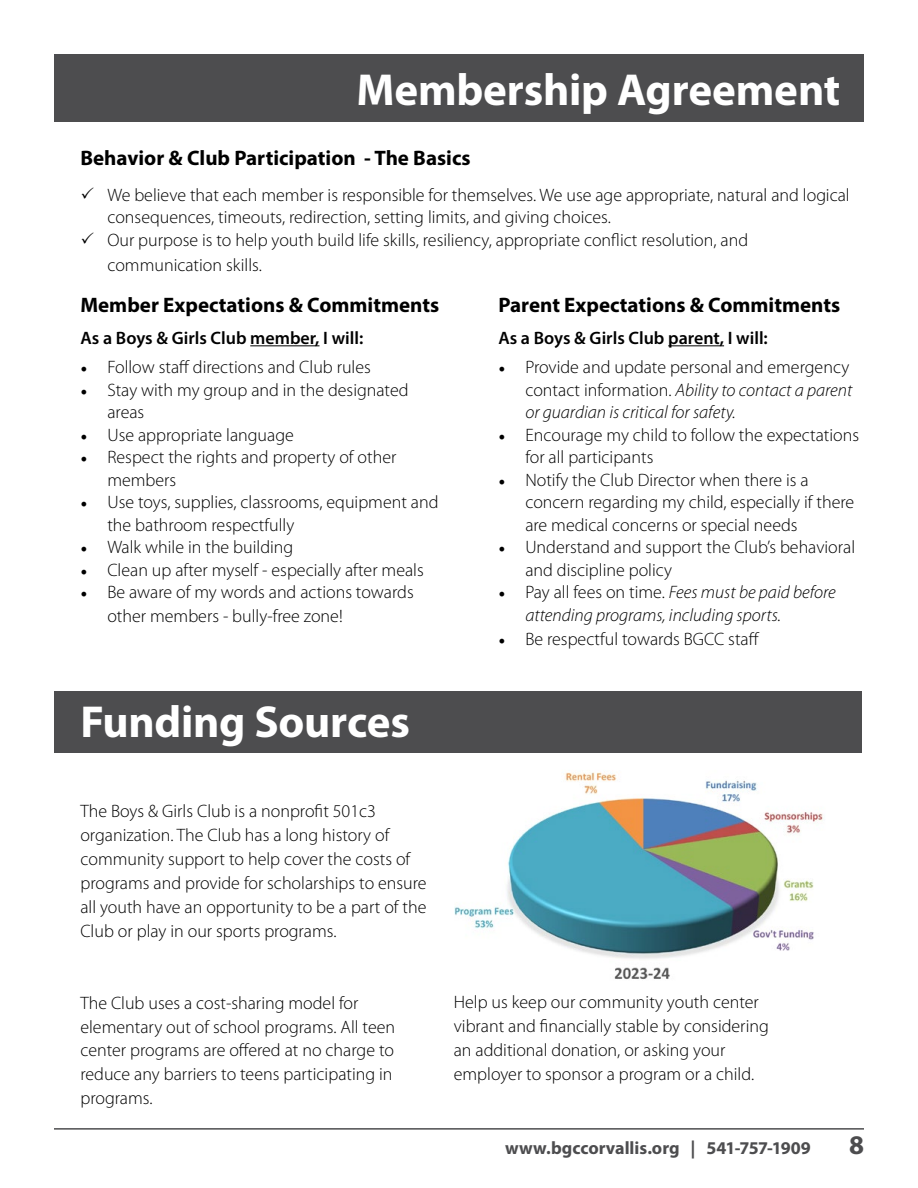
<style>
.page{position:relative;width:918px;height:1188px;background:#fff}
.page>*{position:absolute;margin:0;border:0;box-sizing:border-box;transform-origin:0 0}
.t1{font:700 45px "Myriad Pro";letter-spacing:-.005em;color:#fff}
.t2{font:700 27px "Myriad Pro";color:#4d4d4f}
.t3{font:700 21px "Myriad Pro";color:#000}
.t4{font:300 18px/24px "Myriad Pro";color:#000}
.t5{font:italic 300 18px/22.5px "Myriad Pro";color:#000}
.t6{font:600 18px "Myriad Pro";color:#000}
.t7{font:700 18px "Myriad Pro";color:#4d4d4f}
.s1{font-family:"Minion Pro";font-weight:400}
.s2{font-style:italic}
.s3{font-family:"Minion Pro";font-weight:400;font-style:normal}
.s4{font-style:normal}
</style>
<div class="page">
<div style="left:54px;top:691px;width:808px;height:62px;background:#4d4d4f"></div>
<img style="left:455px;top:772px;width:369px;height:208px">
<hr style="left:54px;top:1128px;width:810px;height:2px;background:#4d4d4f">
<div style="left:54px;top:54px;width:810px;height:68px;background:#4d4d4f"></div>
<hr style="left:250px;top:345px;width:69px;height:1px;background:#000">
<hr style="left:668px;top:345px;width:56px;height:1px;background:#000">
<h1 class="t1" style="left:356px;top:60px;width:485px">Membership Agreement</h1>
<p class="t3" style="left:80px;top:144px;width:392px">Behavior &amp; Club Participation - The Basics</p>
<p class="t4" style="left:107px;top:184px;width:744px;line-height:22.5px;text-indent:-27px">✓ We believe that each member is responsible for themselves. We use age appropriate, natural and logical consequences, timeouts, redirection, setting limits, and giving choices.</p>
<p class="t4" style="left:107px;top:227px;width:642px;line-height:25.5px;text-indent:-27px">✓ Our purpose is to help youth build life skills, resiliency, appropriate conflict resolution, and communication skills.</p>
<p class="t3" style="left:80px;top:291px;width:360px">Member Expectations &amp; Commitments</p>
<p class="t6" style="left:80px;top:327px;width:284px">As a Boys &amp; Girls Club member, I will:</p>
<p class="t4" style="left:80px;top:356px;width:292px"><span class="s1">•</span> Follow staff directions and Club rules</p>
<p class="t4" style="left:107px;top:379px;width:303px;line-height:22.5px;text-indent:-27px"><span class="s1">•</span> Stay with my group and in the designated areas</p>
<p class="t4" style="left:80px;top:423px;width:215px"><span class="s1">•</span> Use appropriate language</p>
<p class="t4" style="left:107px;top:446px;width:291px;line-height:22.5px;text-indent:-27px"><span class="s1">•</span> Respect the rights and property of other members</p>
<p class="t4" style="left:107px;top:491px;width:333px;line-height:22.5px;text-indent:-27px"><span class="s1">•</span> Use toys, supplies, classrooms, equipment and the bathroom respectfully</p>
<p class="t4" style="left:80px;top:536px;width:214px"><span class="s1">•</span> Walk while in the building</p>
<p class="t4" style="left:80px;top:558px;width:345px"><span class="s1">•</span> Clean up after myself - especially after meals</p>
<p class="t4" style="left:107px;top:581px;width:308px;text-indent:-27px"><span class="s1">•</span> Be aware of my words and actions towards other members - bully-free zone!</p>
<p class="t3" style="left:498px;top:291px;width:343px">Parent Expectations &amp; Commitments</p>
<p class="t6" style="left:498px;top:327px;width:271px">As a Boys &amp; Girls Club parent, I will:</p>
<p class="t4" style="left:525px;top:356px;width:328px;line-height:22.5px;text-indent:-27px"><span class="s1">•</span> Provide and update personal and emergency contact information. <span class="s2">Ability to contact a parent or guardian is critical for safety.</span></p>
<p class="t4" style="left:525px;top:424px;width:335px;line-height:22.5px;text-indent:-27px"><span class="s1">•</span> Encourage my child to follow the expectations for all participants</p>
<p class="t4" style="left:525px;top:469px;width:330px;line-height:22.5px;text-indent:-27px"><span class="s1">•</span> Notify the Club Director when there is a concern regarding my child, especially if there are medical concerns or special needs</p>
<p class="t4" style="left:525px;top:536px;width:331px;line-height:22.5px;text-indent:-27px"><span class="s1">•</span> Understand and support the Club’s behavioral and discipline policy</p>
<p class="t5" style="left:525px;top:582px;width:312px;text-indent:-27px"><span class="s3">•</span> <span class="s4">Pay all fees on time.</span> Fees must be paid before attending programs, including sports.</p>
<p class="t4" style="left:498px;top:627px;width:263px"><span class="s1">•</span> Be respectful towards BGCC staff</p>
<h1 class="t1" style="left:80px;top:693px;width:331px">Funding Sources</h1>
<p class="t4" style="left:80px;top:799px;width:348px">The Boys &amp; Girls Club is a nonprofit 501c3 organization. The Club has a long history of community support to help cover the costs of programs and provide for scholarships to ensure all youth have an opportunity to be a part of the Club or play in our sports programs.</p>
<p class="t4" style="left:80px;top:991px;width:316px">The Club uses a cost-sharing model for elementary out of school programs. All teen center programs are offered at no charge to reduce any barriers to teens participating in programs.</p>
<p class="t4" style="left:454px;top:991px;width:317px">Help us keep our community youth center vibrant and financially stable by considering an additional donation, or asking your employer to sponsor a program or a child.</p>
<p class="t7" style="left:505px;top:1136px;width:307px">www.bgccorvallis.org | 541-757-1909</p>
<h2 class="t2" style="left:849px;top:1127px;width:16px">8</h2>
</div>
